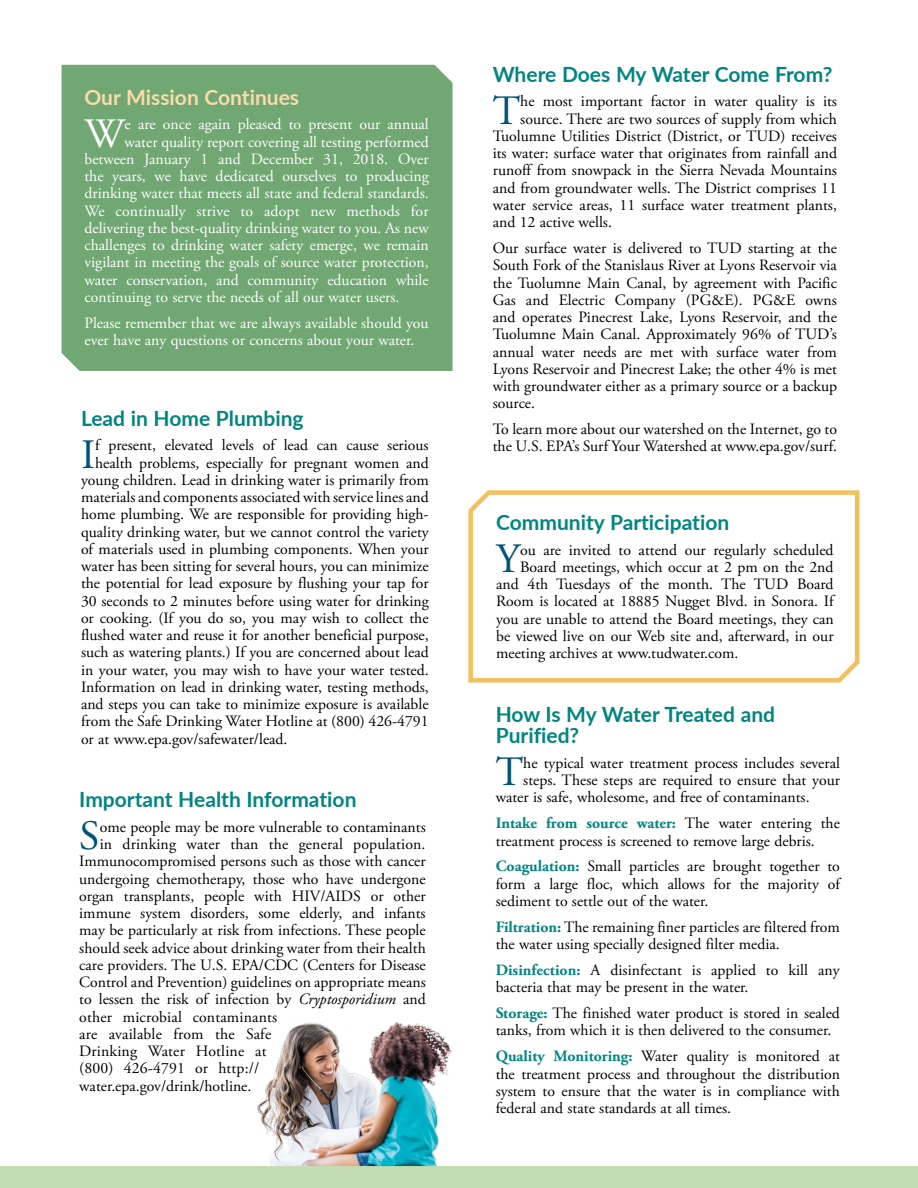
<style>
.page{position:relative;width:918px;height:1188px;background:#fff}
.page>*{position:absolute;margin:0;border:0;box-sizing:border-box;transform-origin:0 0}
.Initial_Cap{font:41.7px "Adobe Garamond Pro";color:#00527a}
.Initial_Cap-2{font:41.7px "Adobe Garamond Pro";color:#fff}
.Article_Headline-19{font:700 21px/21px "Lato";color:#008581}
.Article_Headline-19-2{font:700 21px "Lato";color:#f9dca9}
.Initial_Cap-3{font:15.75px "Adobe Garamond Pro";color:#000}
.First_Paragraph{font:15.75px/17.2px "Adobe Garamond Pro";color:#000}
.Initial_Cap-4{font:15.75px "Adobe Garamond Pro";color:#fff}
.First_Paragraph-2{font:15.75px/17.2px "Adobe Garamond Pro";color:#fff}
.s1{font-style:italic}
.s2{font-weight:700;color:#008581}
</style>
<div class="page">
<div style="left:0;top:1166px;width:918px;height:22px;background:#c4dcb1"></div>
<div style="left:62px;top:65px;width:391px;height:306px;background:#70a772"></div>
<img style="left:257px;top:1022px;width:195px;height:144px">
<svg style="left:468px;top:490px;width:392px;height:193px"></svg>
<p class="Article_Headline-19-2" style="left:84px;top:82px;width:216px">Our Mission Continues</p>
<p class="Initial_Cap-2" style="left:84px;top:108px;width:42px">W</p>
<p class="Initial_Cap-4" style="left:125px;top:115px;width:306px">e are once again pleased to present our annual</p>
<p class="Initial_Cap-4" style="left:125px;top:132px;width:306px">water quality report covering all testing performed</p>
<p class="Initial_Cap-4" style="left:84px;top:149px;width:346px">between January 1 and December 31, 2018. Over</p>
<p class="Initial_Cap-4" style="left:84px;top:167px;width:346px">the years, we have dedicated ourselves to producing</p>
<p class="Initial_Cap-4" style="left:84px;top:184px;width:346px">drinking water that meets all state and federal standards.</p>
<p class="Initial_Cap-4" style="left:84px;top:201px;width:346px">We continually strive to adopt new methods for</p>
<p class="Initial_Cap-4" style="left:84px;top:218px;width:346px">delivering the best-quality drinking water to you. As new</p>
<p class="Initial_Cap-4" style="left:84px;top:236px;width:346px">challenges to drinking water safety emerge, we remain</p>
<p class="Initial_Cap-4" style="left:84px;top:253px;width:346px">vigilant in meeting the goals of source water protection,</p>
<p class="Initial_Cap-4" style="left:84px;top:270px;width:346px">water conservation, and community education while</p>
<p class="Initial_Cap-4" style="left:84px;top:287px;width:317px">continuing to serve the needs of all our water users.</p>
<p class="First_Paragraph-2" style="left:84px;top:315px;width:346px">Please remember that we are always available should you ever have any questions or concerns about your water.</p>
<p class="Article_Headline-19" style="left:81px;top:407px;width:224px">Lead in Home Plumbing</p>
<p class="Initial_Cap" style="left:81px;top:430px;width:16px">I</p>
<p class="Initial_Cap-3" style="left:95px;top:436px;width:335px">f present, elevated levels of lead can cause serious</p>
<p class="Initial_Cap-3" style="left:95px;top:453px;width:335px">health problems, especially for pregnant women and</p>
<p class="Initial_Cap-3" style="left:81px;top:471px;width:349px">young children. Lead in drinking water is primarily from</p>
<p class="Initial_Cap-3" style="left:81px;top:488px;width:349px">materials and components associated with service lines and</p>
<p class="Initial_Cap-3" style="left:81px;top:505px;width:349px">home plumbing. We are responsible for providing high-</p>
<p class="Initial_Cap-3" style="left:81px;top:522px;width:349px">quality drinking water, but we cannot control the variety</p>
<p class="Initial_Cap-3" style="left:81px;top:540px;width:349px">of materials used in plumbing components. When your</p>
<p class="Initial_Cap-3" style="left:81px;top:557px;width:349px">water has been sitting for several hours, you can minimize</p>
<p class="Initial_Cap-3" style="left:81px;top:574px;width:349px">the potential for lead exposure by flushing your tap for</p>
<p class="Initial_Cap-3" style="left:81px;top:591px;width:349px">30 seconds to 2 minutes before using water for drinking</p>
<p class="Initial_Cap-3" style="left:81px;top:609px;width:349px">or cooking. (If you do so, you may wish to collect the</p>
<p class="Initial_Cap-3" style="left:81px;top:626px;width:349px">flushed water and reuse it for another beneficial purpose,</p>
<p class="Initial_Cap-3" style="left:81px;top:643px;width:349px">such as watering plants.) If you are concerned about lead</p>
<p class="Initial_Cap-3" style="left:81px;top:660px;width:349px">in your water, you may wish to have your water tested.</p>
<p class="Initial_Cap-3" style="left:81px;top:678px;width:349px">Information on lead in drinking water, testing methods,</p>
<p class="Initial_Cap-3" style="left:81px;top:695px;width:349px">and steps you can take to minimize exposure is available</p>
<p class="Initial_Cap-3" style="left:81px;top:712px;width:349px">from the Safe Drinking Water Hotline at (800) 426-4791</p>
<p class="Initial_Cap-3" style="left:81px;top:729px;width:208px">or at www.epa.gov/safewater/lead.</p>
<p class="Article_Headline-19" style="left:79px;top:788px;width:279px">Important Health Information</p>
<p class="Initial_Cap" style="left:79px;top:811px;width:22px">S</p>
<p class="Initial_Cap-3" style="left:100px;top:818px;width:328px">ome people may be more vulnerable to contaminants</p>
<p class="Initial_Cap-3" style="left:100px;top:835px;width:327px">in drinking water than the general population.</p>
<p class="Initial_Cap-3" style="left:79px;top:852px;width:348px">Immunocompromised persons such as those with cancer</p>
<p class="Initial_Cap-3" style="left:79px;top:869px;width:348px">undergoing chemotherapy, those who have undergone</p>
<p class="Initial_Cap-3" style="left:79px;top:887px;width:348px">organ transplants, people with HIV/AIDS or other</p>
<p class="Initial_Cap-3" style="left:79px;top:904px;width:348px">immune system disorders, some elderly, and infants</p>
<p class="Initial_Cap-3" style="left:79px;top:921px;width:348px">may be particularly at risk from infections. These people</p>
<p class="Initial_Cap-3" style="left:79px;top:938px;width:348px">should seek advice about drinking water from their health</p>
<p class="Initial_Cap-3" style="left:79px;top:956px;width:348px">care providers. The U.S. EPA/CDC (Centers for Disease</p>
<p class="Initial_Cap-3" style="left:79px;top:973px;width:348px">Control and Prevention) guidelines on appropriate means</p>
<p class="Initial_Cap-3" style="left:79px;top:990px;width:348px">to lessen the risk of infection by <span class="s1">Cryptosporidium</span> and</p>
<p class="Initial_Cap-3" style="left:79px;top:1007px;width:199px">other microbial contaminants</p>
<p class="Initial_Cap-3" style="left:79px;top:1025px;width:193px">are available from the Safe</p>
<p class="Initial_Cap-3" style="left:79px;top:1042px;width:189px">Drinking Water Hotline at</p>
<p class="Initial_Cap-3" style="left:79px;top:1059px;width:182px">(800) 426-4791 or http://</p>
<p class="Initial_Cap-3" style="left:79px;top:1076px;width:174px">water.epa.gov/drink/hotline.</p>
<p class="Article_Headline-19" style="left:493px;top:63px;width:341px">Where Does My Water Come From?</p>
<p class="Initial_Cap" style="left:493px;top:85px;width:29px">T</p>
<p class="Initial_Cap-3" style="left:520px;top:92px;width:318px">he most important factor in water quality is its</p>
<p class="Initial_Cap-3" style="left:520px;top:109px;width:318px">source. There are two sources of supply from which</p>
<p class="Initial_Cap-3" style="left:493px;top:127px;width:346px">Tuolumne Utilities District (District, or TUD) receives</p>
<p class="Initial_Cap-3" style="left:493px;top:144px;width:346px">its water: surface water that originates from rainfall and</p>
<p class="Initial_Cap-3" style="left:493px;top:161px;width:346px">runoff from snowpack in the Sierra Nevada Mountains</p>
<p class="Initial_Cap-3" style="left:493px;top:178px;width:346px">and from groundwater wells. The District comprises 11</p>
<p class="Initial_Cap-3" style="left:493px;top:196px;width:346px">water service areas, 11 surface water treatment plants,</p>
<p class="Initial_Cap-3" style="left:493px;top:213px;width:121px">and 12 active wells.</p>
<p class="First_Paragraph" style="left:493px;top:240px;width:346px;text-align:justify">Our surface water is delivered to TUD starting at the South Fork of the Stanislaus River at Lyons Reservoir via the Tuolumne Main Canal, by agreement with Pacific Gas and Electric Company (PG&amp;E). PG&amp;E owns and operates Pinecrest Lake, Lyons Reservoir, and the Tuolumne Main Canal. Approximately 96% of TUD’s annual water needs are met with surface water from Lyons Reservoir and Pinecrest Lake; the other 4% is met with groundwater either as a primary source or a backup source.</p>
<p class="First_Paragraph" style="left:493px;top:421px;width:346px">To learn more about our watershed on the Internet, go to the U.S. EPA’s Surf Your Watershed at www.epa.gov/surf.</p>
<p class="Article_Headline-19" style="left:496px;top:511px;width:235px">Community Participation</p>
<p class="Initial_Cap" style="left:496px;top:534px;width:25px">Y</p>
<p class="Initial_Cap-3" style="left:520px;top:540px;width:315px">ou are invited to attend our regularly scheduled</p>
<p class="Initial_Cap-3" style="left:520px;top:557px;width:315px">Board meetings, which occur at 2 pm on the 2nd</p>
<p class="Initial_Cap-3" style="left:496px;top:575px;width:339px">and 4th Tuesdays of the month. The TUD Board</p>
<p class="Initial_Cap-3" style="left:496px;top:592px;width:339px">Room is located at 18885 Nugget Blvd. in Sonora. If</p>
<p class="Initial_Cap-3" style="left:496px;top:609px;width:339px">you are unable to attend the Board meetings, they can</p>
<p class="Initial_Cap-3" style="left:496px;top:626px;width:339px">be viewed live on our Web site and, afterward, in our</p>
<p class="Initial_Cap-3" style="left:496px;top:644px;width:244px">meeting archives at www.tudwater.com.</p>
<p class="Article_Headline-19" style="left:496px;top:703px;width:281px">How Is My Water Treated and<br>Purified?</p>
<p class="Initial_Cap" style="left:496px;top:747px;width:29px">T</p>
<p class="Initial_Cap-3" style="left:523px;top:753px;width:318px">he typical water treatment process includes several</p>
<p class="Initial_Cap-3" style="left:523px;top:771px;width:318px">steps. These steps are required to ensure that your</p>
<p class="Initial_Cap-3" style="left:496px;top:788px;width:315px">water is safe, wholesome, and free of contaminants.</p>
<p class="First_Paragraph" style="left:496px;top:815px;width:346px"><span class="s2">Intake from source water:</span> The water entering the treatment process is screened to remove large debris.</p>
<p class="First_Paragraph" style="left:496px;top:858px;width:346px;text-align:justify"><span class="s2">Coagulation:</span> Small particles are brought together to form a large floc, which allows for the majority of sediment to settle out of the water.</p>
<p class="First_Paragraph" style="left:496px;top:919px;width:346px"><span class="s2">Filtration:</span> The remaining finer particles are filtered from the water using specially designed filter media.</p>
<p class="First_Paragraph" style="left:496px;top:962px;width:346px"><span class="s2">Disinfection:</span> A disinfectant is applied to kill any bacteria that may be present in the water.</p>
<p class="First_Paragraph" style="left:496px;top:1005px;width:346px"><span class="s2">Storage:</span> The finished water product is stored in sealed tanks, from which it is then delivered to the consumer.</p>
<p class="First_Paragraph" style="left:496px;top:1048px;width:346px;text-align:justify"><span class="s2">Quality Monitoring:</span> Water quality is monitored at the treatment process and throughout the distribution system to ensure that the water is in compliance with federal and state standards at all times.</p>
</div>
